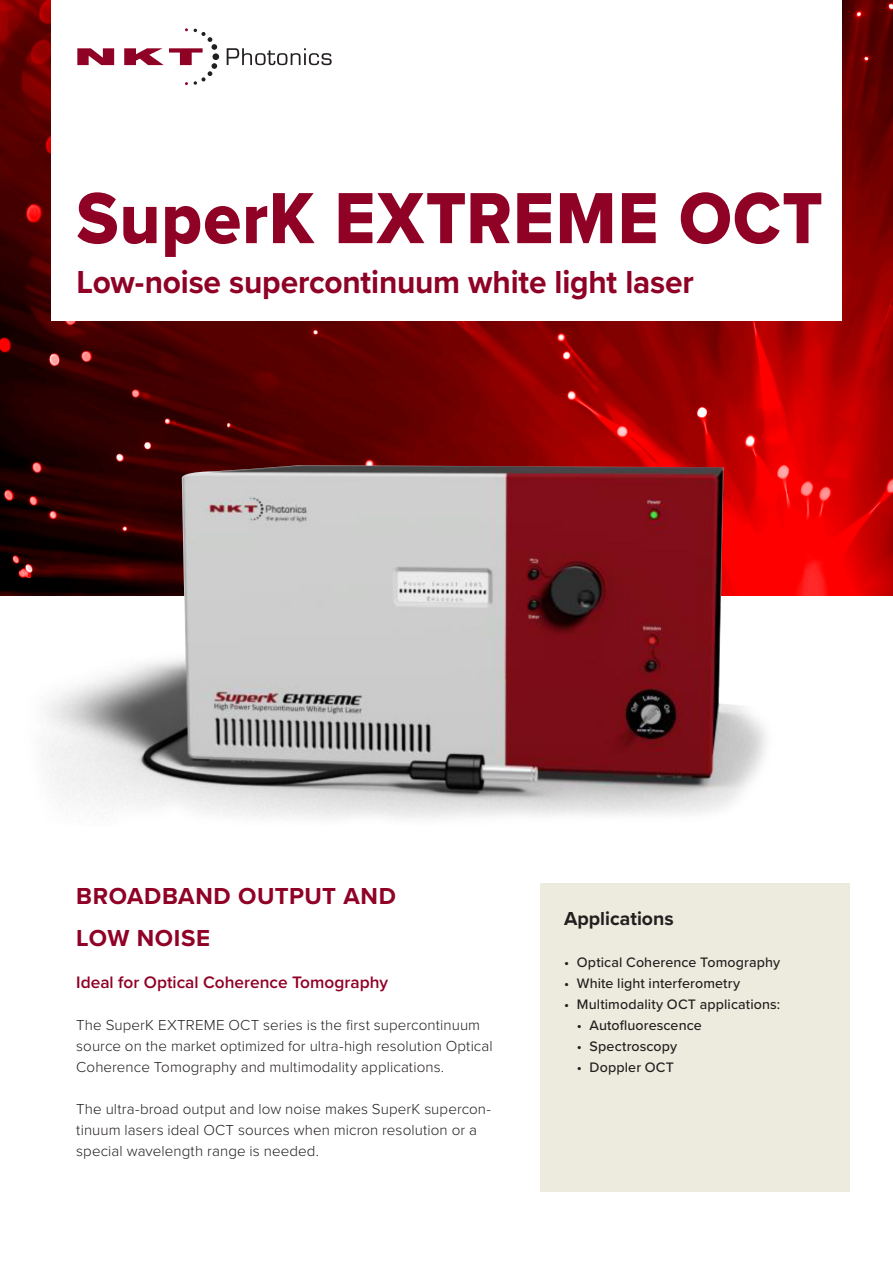
<style>
.page{position:relative;width:893px;height:1263px;background:#fff}
.page>*{position:absolute;margin:0;border:0;box-sizing:border-box;transform-origin:0 0}
.t1{font:75px "Proxima Nova Extrabld";letter-spacing:.015em;color:#900126;scale:.92 1}
.t2{font:700 33px "Proxima Nova";letter-spacing:-.005em;color:#900126;scale:.96 1}
.t3{font:700 24px "Proxima Nova";letter-spacing:.025em;color:#900126}
.t4{font:700 19.5px "Proxima Nova";color:#231f20}
.t5{font:600 17.25px "Proxima Nova";color:#900126}
.t6{font:300 15px/21px "Proxima Nova";letter-spacing:.005em;color:#231f20}
.t7{font:500 14.25px "Proxima Nova";letter-spacing:.01em;color:#231f20}
</style>
<div class="page">
<div style="left:541px;top:883px;width:309px;height:308px;background:#edebdd"></div>
<img style="left:0;top:0;width:893px;height:595px">
<div style="left:51px;top:0;width:791px;height:320px;background:#fff"></div>
<svg style="left:227px;top:48px;width:105px;height:17px"></svg>
<svg style="left:77px;top:28px;width:142px;height:57px"></svg>
<img style="left:44px;top:659px;width:723px;height:160px">
<img style="left:181px;top:465px;width:542px;height:222px">
<p class="t1" style="left:77px;top:162px;width:813px">SuperK EXTREME OCT</p>
<p class="t2" style="left:77px;top:257px;width:645px">Low-noise supercontinuum white light laser</p>
<p class="t3" style="left:76px;top:878px;width:321px">BROADBAND OUTPUT AND</p>
<p class="t3" style="left:76px;top:920px;width:136px">LOW NOISE</p>
<p class="t5" style="left:76px;top:969px;width:313px">Ideal for Optical Coherence Tomography</p>
<p class="t6" style="left:76px;top:1013px;width:418px">The SuperK EXTREME OCT series is the first supercontinuum source on the market optimized for ultra-high resolution Optical<br>Coherence Tomography and multimodality applications.</p>
<p class="t6" style="left:76px;top:1097px;width:416px">The ultra-broad output and low noise makes SuperK supercon&shy;tinuum lasers ideal OCT sources when micron resolution or a special wavelength range is needed.</p>
<p class="t4" style="left:564px;top:903px;width:111px">Applications</p>
<p class="t7" style="left:564px;top:951px;width:218px">• Optical Coherence Tomography</p>
<p class="t7" style="left:564px;top:972px;width:178px">• White light interferometry</p>
<p class="t7" style="left:564px;top:993px;width:218px">• Multimodality OCT applications:</p>
<p class="t7" style="left:577px;top:1014px;width:126px">• Autofluorescence</p>
<p class="t7" style="left:577px;top:1035px;width:102px">• Spectroscopy</p>
<p class="t7" style="left:577px;top:1056px;width:99px">• Doppler OCT</p>
</div>
